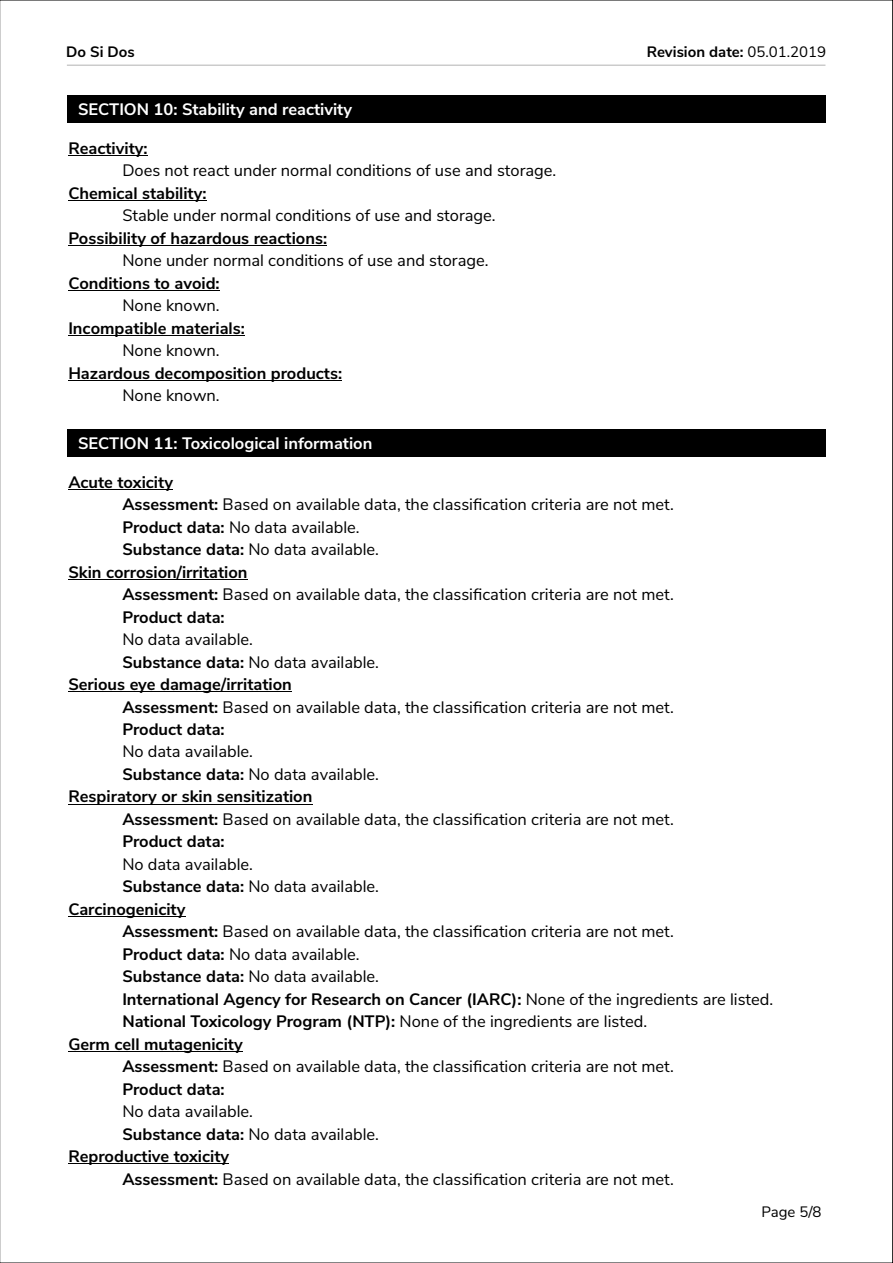
<style>
.page{position:relative;width:893px;height:1263px;background:#fff}
.page>*{position:absolute;margin:0;border:0;box-sizing:border-box;transform-origin:0 0}
.t1{font:16.5px/22.5px "Nunito Sans";color:#000}
.t2{font:700 16.5px/22.5px "Nunito Sans";color:#000}
.t3{font:700 16.5px "Nunito Sans";color:#fff}
.t4{font:700 15px "Nunito Sans";color:#000}
.t5{font:15px "Nunito Sans";color:#000}
.s1{font-weight:400}
.s2{font-weight:700}
</style>
<div class="page">
<div style="left:67px;top:95px;width:758px;height:28px;background:#000"></div>
<hr style="left:68px;top:155px;width:80px;height:1px;background:#000">
<hr style="left:68px;top:200px;width:139px;height:1px;background:#000">
<hr style="left:68px;top:245px;width:259px;height:1px;background:#000">
<hr style="left:68px;top:290px;width:152px;height:1px;background:#000">
<hr style="left:68px;top:335px;width:177px;height:1px;background:#000">
<hr style="left:68px;top:380px;width:274px;height:1px;background:#000">
<div style="left:67px;top:429px;width:758px;height:27px;background:#000"></div>
<hr style="left:68px;top:489px;width:105px;height:1px;background:#000">
<hr style="left:68px;top:579px;width:179px;height:1px;background:#000">
<hr style="left:68px;top:691px;width:224px;height:1px;background:#000">
<hr style="left:68px;top:804px;width:244px;height:1px;background:#000">
<hr style="left:68px;top:916px;width:118px;height:1px;background:#000">
<hr style="left:68px;top:1051px;width:175px;height:1px;background:#000">
<hr style="left:68px;top:1163px;width:161px;height:1px;background:#000">
<hr style="left:67px;top:65px;width:758px;height:1px;background:#b3b3b3">
<p class="t4" style="left:66px;top:42px;width:70px">Do Si Dos</p>
<p class="t4" style="left:647px;top:42px;width:181px">Revision date: <span class="s1">05.01.2019</span></p>
<p class="t3" style="left:78px;top:98px;width:276px">SECTION 10: Stability and reactivity</p>
<p class="t2" style="left:68px;top:137px;width:81px">Reactivity:</p>
<p class="t1" style="left:122px;top:160px;width:435px">Does not react under normal conditions of use and storage.</p>
<p class="t2" style="left:68px;top:182px;width:140px">Chemical stability:</p>
<p class="t1" style="left:122px;top:205px;width:375px">Stable under normal conditions of use and storage.</p>
<p class="t2" style="left:68px;top:227px;width:260px">Possibility of hazardous reactions:</p>
<p class="t1" style="left:122px;top:249px;width:368px">None under normal conditions of use and storage.</p>
<p class="t2" style="left:68px;top:272px;width:153px">Conditions to avoid:</p>
<p class="t1" style="left:122px;top:294px;width:99px">None known.</p>
<p class="t1" style="left:122px;top:339px;width:99px">None known.</p>
<p class="t2" style="left:68px;top:317px;width:178px">Incompatible materials:</p>
<p class="t2" style="left:68px;top:362px;width:275px">Hazardous decomposition products:</p>
<p class="t1" style="left:122px;top:384px;width:99px">None known.</p>
<p class="t3" style="left:78px;top:432px;width:296px">SECTION 11: Toxicological information</p>
<p class="t1" style="left:122px;top:471px;width:553px;text-indent:-54px"><span class="s2">Acute toxicity<br>Assessment:</span> Based on available data, the classification criteria are not met.<br><span class="s2">Product data:</span> No data available.<br><span class="s2">Substance data:</span> No data available.</p>
<p class="t2" style="left:68px;top:561px;width:181px">Skin corrosion/irritation</p>
<p class="t1" style="left:122px;top:583px;width:553px"><span class="s2">Assessment:</span> Based on available data, the classification criteria are not met.</p>
<p class="t1" style="left:122px;top:628px;width:132px">No data available.</p>
<p class="t2" style="left:122px;top:606px;width:104px">Product data:</p>
<p class="t2" style="left:68px;top:651px;width:312px;text-indent:54px">Substance data: <span class="s1">No data available.<br></span>Serious eye damage/irritation</p>
<p class="t1" style="left:122px;top:696px;width:553px"><span class="s2">Assessment:</span> Based on available data, the classification criteria are not met.<br><span class="s2">Product data:</span></p>
<p class="t1" style="left:122px;top:741px;width:132px">No data available.</p>
<p class="t2" style="left:68px;top:786px;width:246px">Respiratory or skin sensitization</p>
<p class="t2" style="left:122px;top:831px;width:104px">Product data:</p>
<p class="t1" style="left:122px;top:763px;width:258px"><span class="s2">Substance data:</span> No data available.</p>
<p class="t1" style="left:122px;top:808px;width:553px"><span class="s2">Assessment:</span> Based on available data, the classification criteria are not met.</p>
<p class="t1" style="left:122px;top:853px;width:132px">No data available.</p>
<p class="t1" style="left:122px;top:876px;width:258px"><span class="s2">Substance data:</span> No data available.</p>
<p class="t2" style="left:68px;top:898px;width:119px">Carcinogenicity</p>
<p class="t1" style="left:122px;top:920px;width:553px"><span class="s2">Assessment:</span> Based on available data, the classification criteria are not met.</p>
<p class="t1" style="left:122px;top:943px;width:258px"><span class="s2">Product data:</span> No data available.<br><span class="s2">Substance data:</span> No data available.</p>
<p class="t2" style="left:122px;top:988px;width:652px">International Agency for Research on Cancer (IARC): <span class="s1">None of the ingredients are listed.</span></p>
<p class="t2" style="left:68px;top:1033px;width:176px">Germ cell mutagenicity</p>
<p class="t2" style="left:122px;top:1010px;width:526px">National Toxicology Program (NTP): <span class="s1">None of the ingredients are listed.</span></p>
<p class="t1" style="left:122px;top:1055px;width:553px"><span class="s2">Assessment:</span> Based on available data, the classification criteria are not met.</p>
<p class="t2" style="left:122px;top:1078px;width:104px">Product data:</p>
<p class="t1" style="left:122px;top:1100px;width:132px">No data available.</p>
<p class="t1" style="left:122px;top:1123px;width:258px"><span class="s2">Substance data:</span> No data available.</p>
<p class="t2" style="left:68px;top:1145px;width:162px">Reproductive toxicity</p>
<p class="t1" style="left:122px;top:1168px;width:553px"><span class="s2">Assessment:</span> Based on available data, the classification criteria are not met.</p>
<p class="t5" style="left:761px;top:1201px;width:62px">Page 5/8</p>
</div>
